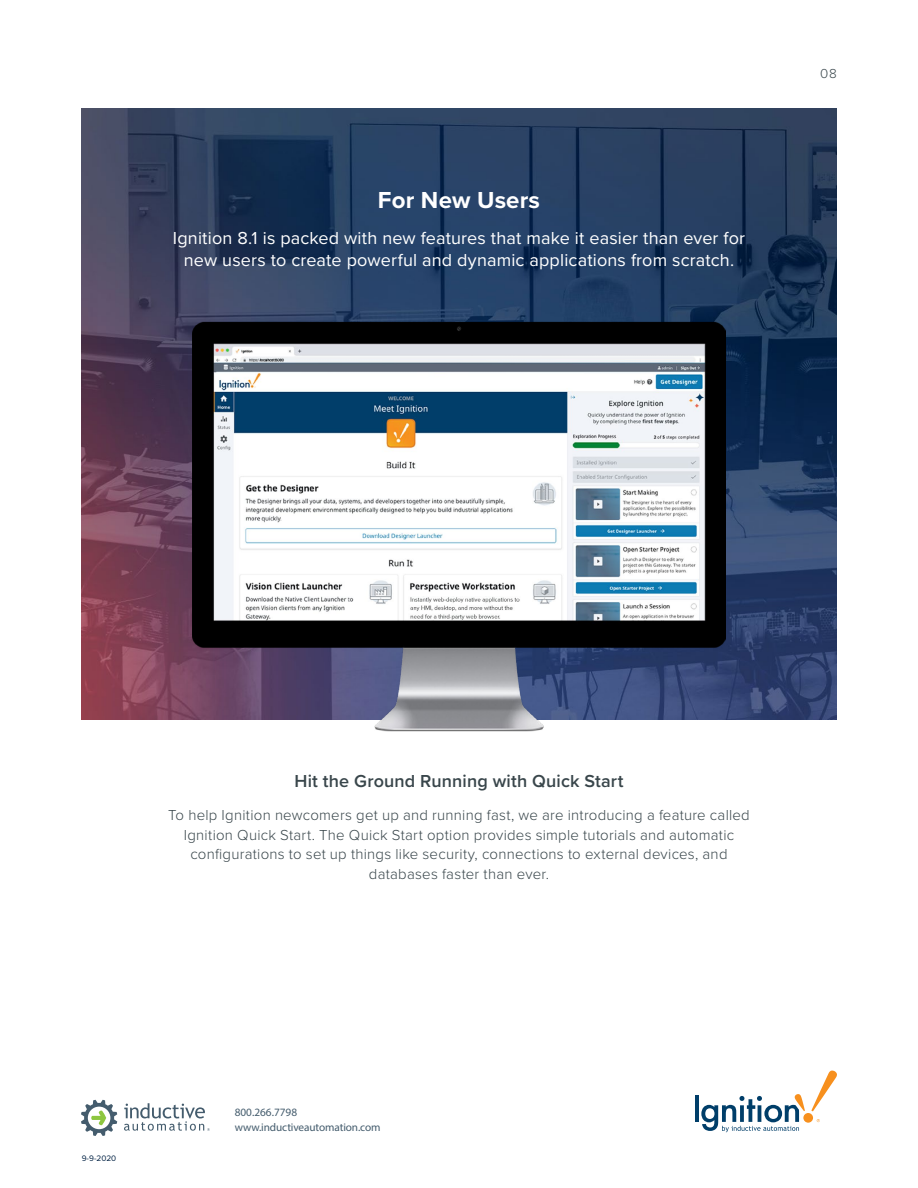
<style>
.page{position:relative;width:918px;height:1188px;background:#fff}
.page>*{position:absolute;margin:0;border:0;box-sizing:border-box;transform-origin:0 0}
.t1{font:700 24px "Proxima Nova";letter-spacing:.005em;color:#fff}
.t2{font:18px/22.5px "Proxima Nova";letter-spacing:.01em;color:#fff;text-align:center}
.t3{font:600 18px "Proxima Nova";letter-spacing:.005em;color:#39464b}
.t4{font:300 15px/19.5px "Proxima Nova";letter-spacing:.015em;color:#39464b;text-align:center}
.t5{font:300 13.5px "Proxima Nova";color:#39464b}
.t6{font:11.25px/14.9px "Myriad Pro";letter-spacing:-.01em;color:#445c6d}
.t7{font:8.25px "Proxima Nova";color:#002143}
</style>
<div class="page">
<hr style="left:695px;top:1096px;width:3px;height:26px;background:#003e69">
<svg style="left:811px;top:1071px;width:26px;height:40px"></svg>
<svg style="left:701px;top:1094px;width:104px;height:38px"></svg>
<div style="left:803px;top:1113px;width:10px;height:10px;background:#f7901e;border-radius:50%"></div>
<svg style="left:124px;top:1103px;width:86px;height:28px"></svg>
<svg style="left:81px;top:1100px;width:36px;height:36px"></svg>
<img style="left:81px;top:108px;width:756px;height:611px">
<img style="left:192px;top:320px;width:534px;height:412px">
<h1 class="t1" style="left:378px;top:182px;width:164px">For New Users</h1>
<p class="t2" style="left:173px;top:226px;width:574px">Ignition 8.1 is packed with new features that make it easier than ever for new users to create powerful and dynamic applications from scratch.</p>
<p class="t5" style="left:820px;top:64px;width:18px">08</p>
<p class="t3" style="left:294px;top:768px;width:331px">Hit the Ground Running with Quick Start</p>
<p class="t4" style="left:168px;top:805px;width:583px">To help Ignition newcomers get up and running fast, we are introducing a feature called Ignition Quick Start. The Quick Start option provides simple tutorials and automatic configurations to set up things like security, connections to external devices, and databases faster than ever.</p>
<p class="t7" style="left:82px;top:1152px;width:36px">9-9-2020</p>
<p class="t6" style="left:235px;top:1105px;width:147px">800.266.7798 www.inductiveautomation.com</p>
</div>
